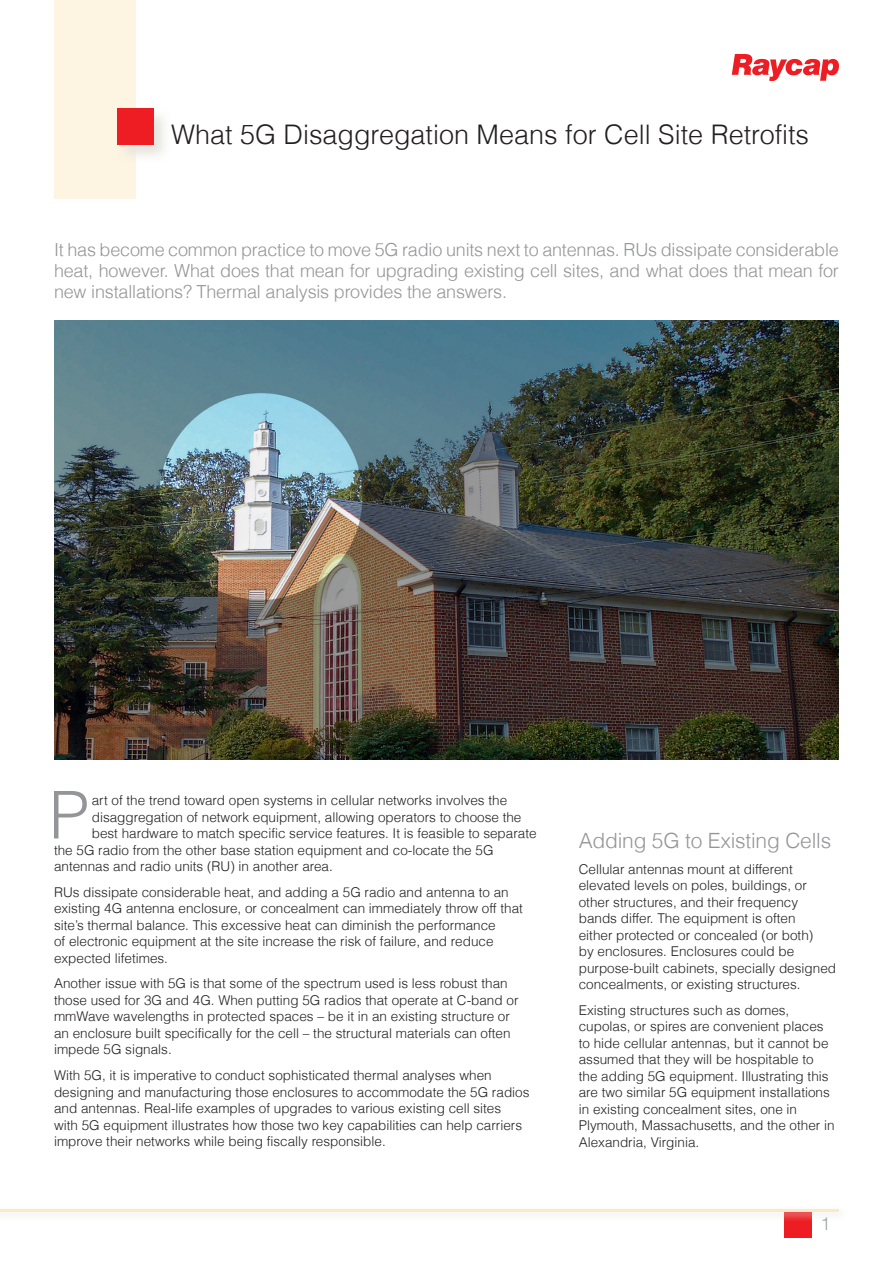
<style>
.page{position:relative;width:893px;height:1263px;background:#fff}
.page>*{position:absolute;margin:0;border:0;box-sizing:border-box;transform-origin:0 0}
.t1{font:300 66px "Helvetica LT Com";color:#939598}
.t2{font:300 27px "Helvetica LT Com";color:#231f20}
.t3{font:300 21px "Helvetica LT Com";letter-spacing:-.01em;color:#939598}
.t4{font:300 18px/21px "Helvetica LT Com";letter-spacing:-.01em;color:#939598;text-align:justify}
.t5{font:300 18px "Helvetica LT Com";color:#9da3a8}
.t6{font:300 13.5px/16.5px "Helvetica LT Com";color:#231f20}
</style>
<div class="page">
<svg style="left:732px;top:54px;width:107px;height:27px"></svg>
<div style="left:785px;top:1210px;width:27px;height:27px;background:#ee1d23"></div>
<div style="left:0;top:1205px;width:848px;height:16px;background:#fafaf9"></div>
<hr style="left:0;top:1209px;width:839px;height:3px;background:#fbe9c6">
<img style="left:54px;top:320px;width:785px;height:439px">
<div style="left:54px;top:0;width:81px;height:198px;background:#fdf4e2"></div>
<svg style="left:117px;top:107px;width:47px;height:56px"></svg>
<div style="left:117px;top:108px;width:36px;height:36px;background:#ee1d23"></div>
<p class="t2" style="left:171px;top:117px;width:640px">What 5G Disaggregation Means for Cell Site Retrofits</p>
<p class="t4" style="left:54px;top:239px;width:786px">It has become common practice to move 5G radio units next to antennas. RUs dissipate considerable heat, however. What does that mean for upgrading existing cell sites, and what does that mean for new installations? Thermal analysis provides the answers.</p>
<p class="t1" style="left:49px;top:774px;width:42px">P</p>
<p class="t6" style="left:92px;top:792px;width:417px">art of the trend toward open systems in cellular networks involves the</p>
<p class="t6" style="left:92px;top:809px;width:431px">disaggregation of network equipment, allowing operators to choose the</p>
<p class="t6" style="left:92px;top:825px;width:446px">best hardware to match specific service features. It is feasible to separate</p>
<p class="t6" style="left:54px;top:842px;width:441px">the 5G radio from the other base station equipment and co-locate the 5G</p>
<p class="t6" style="left:54px;top:858px;width:280px">antennas and radio units (RU) in another area.</p>
<p class="t6" style="left:54px;top:884px;width:470px">RUs dissipate considerable heat, and adding a 5G radio and antenna to an existing 4G antenna enclosure, or concealment can immediately throw off that site’s thermal balance. This excessive heat can diminish the performance<br>of electronic equipment at the site increase the risk of failure, and reduce expected lifetimes.</p>
<p class="t6" style="left:54px;top:975px;width:466px">Another issue with 5G is that some of the spectrum used is less robust than those used for 3G and 4G. When putting 5G radios that operate at C-band or mmWave wavelengths in protected spaces – be it in an existing structure or an enclosure built specifically for the cell – the structural materials can often impede 5G signals.</p>
<p class="t6" style="left:54px;top:1067px;width:477px">With 5G, it is imperative to conduct sophisticated thermal analyses when designing and manufacturing those enclosures to accommodate the 5G radios and antennas. Real-life examples of upgrades to various existing cell sites<br>with 5G equipment illustrates how those two key capabilities can help carriers improve their networks while being fiscally responsible.</p>
<p class="t3" style="left:579px;top:828px;width:254px">Adding 5G to Existing Cells</p>
<p class="t6" style="left:579px;top:860px;width:259px">Cellular antennas mount at different elevated levels on poles, buildings, or other structures, and their frequency bands differ. The equipment is often<br>either protected or concealed (or both)<br>by enclosures. Enclosures could be purpose-built cabinets, specially designed concealments, or existing structures.</p>
<p class="t6" style="left:579px;top:1001px;width:257px">Existing structures such as domes, cupolas, or spires are convenient places to hide cellular antennas, but it cannot be assumed that they will be hospitable to the adding 5G equipment. Illustrating this are two similar 5G equipment installations in existing concealment sites, one in Plymouth, Massachusetts, and the other in Alexandria, Virginia.</p>
<h3 class="t5" style="left:820px;top:1213px;width:12px">1</h3>
</div>
